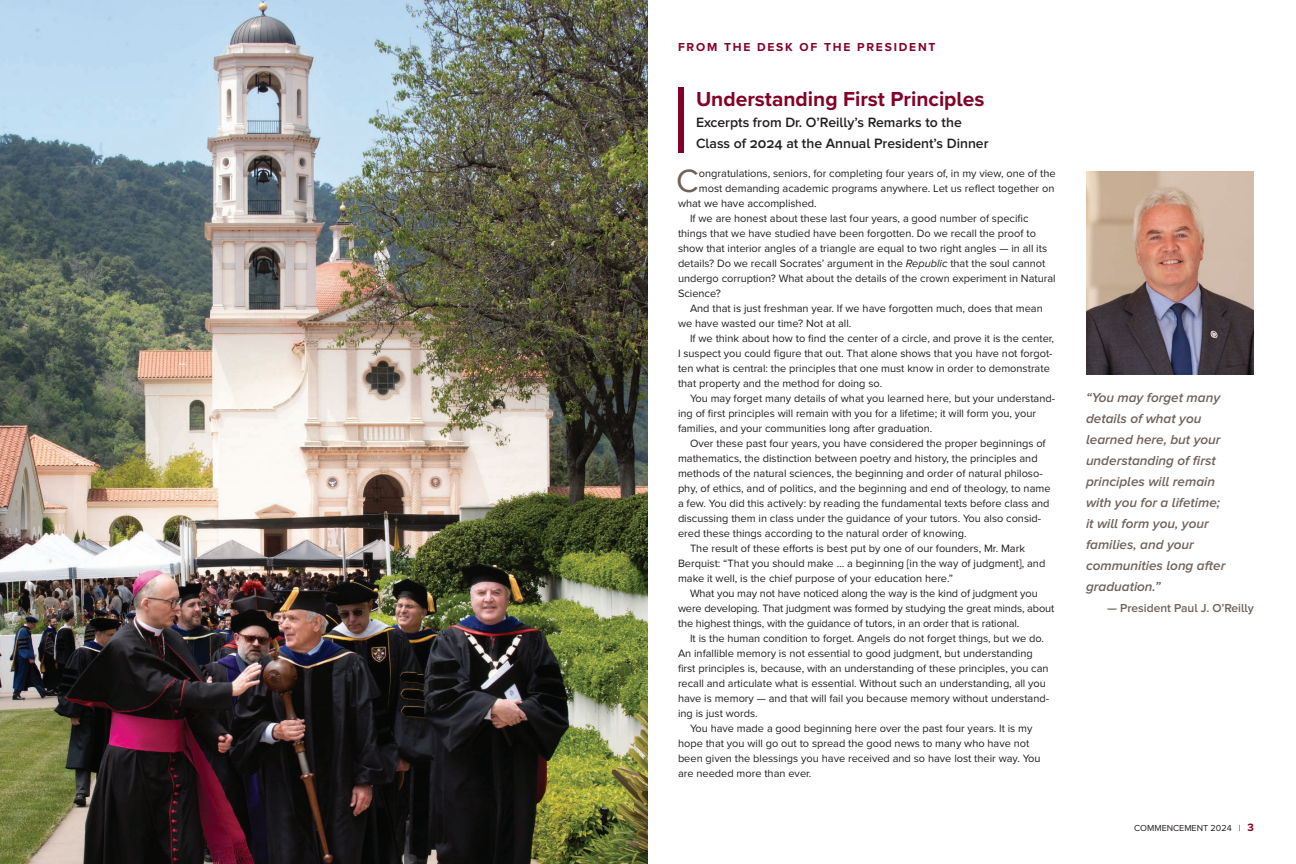
<style>
.page{position:relative;width:1296px;height:864px;background:#fff}
.page>*{position:absolute;margin:0;border:0;box-sizing:border-box;transform-origin:0 0}
.t1{font:33.5px "Proxima Nova";color:#6f6259}
.Headline_-_2nd_on_page{font:700 21px "Proxima Nova";color:#840128}
.Subhead{font:600 14px/21px "Proxima Nova";color:#231f20}
.Headline_-_2nd_on_page-2{font:italic 600 13.5px/21px "Proxima Nova";color:#6f6259}
.Subhead-2{font:700 12px "Proxima Nova";letter-spacing:.15em;color:#840128}
.Headline_-_2nd_on_page-3{font:600 12px "Proxima Nova";color:#6f6259}
.t2{font:11px/15px "Proxima Nova";color:#231f20}
.t3{font:9px "Proxima Nova";color:#231f20}
.s1{font-style:italic}
.s2{font-weight:700;font-size:11px;color:#840128}
</style>
<div class="page">
<img style="left:0;top:0;width:648px;height:864px">
<img style="left:1086px;top:171px;width:168px;height:204px">
<div style="left:678px;top:87px;width:6px;height:66px;background:#840128"></div>
<p class="Subhead-2" style="left:678px;top:39px;width:259px">FROM THE DESK OF THE PRESIDENT</p>
<p class="Headline_-_2nd_on_page" style="left:696px;top:83px;width:290px">Understanding First Principles</p>
<p class="Subhead" style="left:696px;top:112px;width:294px">Excerpts from Dr. O’Reilly’s Remarks to the<br>Class of 2024 at the Annual President’s Dinner</p>
<p class="t1" style="left:676px;top:156px;width:24px">C</p>
<p class="t2" style="left:699px;top:165px;width:358px">ongratulations, seniors, for completing four years of, in my view, one of the</p>
<p class="t2" style="left:699px;top:180px;width:357px">most demanding academic programs anywhere. Let us reflect together on</p>
<p class="t2" style="left:678px;top:195px;width:140px">what we have accomplished.</p>
<p class="t2" style="left:678px;top:210px;width:379px;text-indent:12px">If we are honest about these last four years, a good number of specific things that we have studied have been forgotten. Do we recall the proof to show that interior angles of a triangle are equal to two right angles — in all its details? Do we recall Socrates’ argument in the <span class="s1">Republic</span> that the soul cannot undergo corruption? What about the details of the crown experiment in Natural Science?</p>
<p class="t2" style="left:678px;top:300px;width:366px;text-indent:12px">And that is just freshman year. If we have forgotten much, does that mean we have wasted our time? Not at all.</p>
<p class="t2" style="left:678px;top:330px;width:378px;text-indent:12px">If we think about how to find the center of a circle, and prove it is the center, I suspect you could figure that out. That alone shows that you have not forgot&shy;ten what is central: the principles that one must know in order to demonstrate that property and the method for doing so.</p>
<p class="t2" style="left:678px;top:390px;width:379px;text-indent:12px">You may forget many details of what you learned here, but your understand&shy;ing of first principles will remain with you for a lifetime; it will form you, your families, and your communities long after graduation.</p>
<p class="t2" style="left:678px;top:435px;width:374px;text-indent:12px">Over these past four years, you have considered the proper beginnings of mathematics, the distinction between poetry and history, the principles and methods of the natural sciences, the beginning and order of natural philoso&shy;phy, of ethics, and of politics, and the beginning and end of theology, to name a few. You did this actively: by reading the fundamental texts before class and discussing them in class under the guidance of your tutors. You also consid&shy;ered these things according to the natural order of knowing.</p>
<p class="t2" style="left:678px;top:540px;width:369px;text-indent:12px">The result of these efforts is best put by one of our founders, Mr. Mark<br>Berquist: “That you should make … a beginning [in the way of judgment], and make it well, is the chief purpose of your education here.”</p>
<p class="t2" style="left:678px;top:585px;width:378px;text-indent:12px">What you may not have noticed along the way is the kind of judgment you were developing. That judgment was formed by studying the great minds, about the highest things, with the guidance of tutors, in an order that is rational.</p>
<p class="t2" style="left:678px;top:630px;width:373px;text-indent:12px">It is the human condition to forget. Angels do not forget things, but we do.<br>An infallible memory is not essential to good judgment, but understanding first principles is, because, with an understanding of these principles, you can recall and articulate what is essential. Without such an understanding, all you have is memory — and that will fail you because memory without understand&shy;ing is just words.</p>
<p class="t2" style="left:678px;top:720px;width:364px;text-indent:12px">You have made a good beginning here over the past four years. It is my hope that you will go out to spread the good news to many who have not been given the blessings you have received and so have lost their way. You are needed more than ever.</p>
<p class="Headline_-_2nd_on_page-2" style="left:1086px;top:387px;width:141px">“You may forget many details of what you learned here, but your understanding of first principles will remain with you for a lifetime; it will form you, your families, and your communities long after graduation.”</p>
<p class="Headline_-_2nd_on_page-3" style="left:1107px;top:601px;width:148px">— President Paul J. O’Reilly</p>
<p class="t3" style="left:1134px;top:821px;width:121px">COMMENCEMENT 2024 | <span class="s2">3</span></p>
</div>
